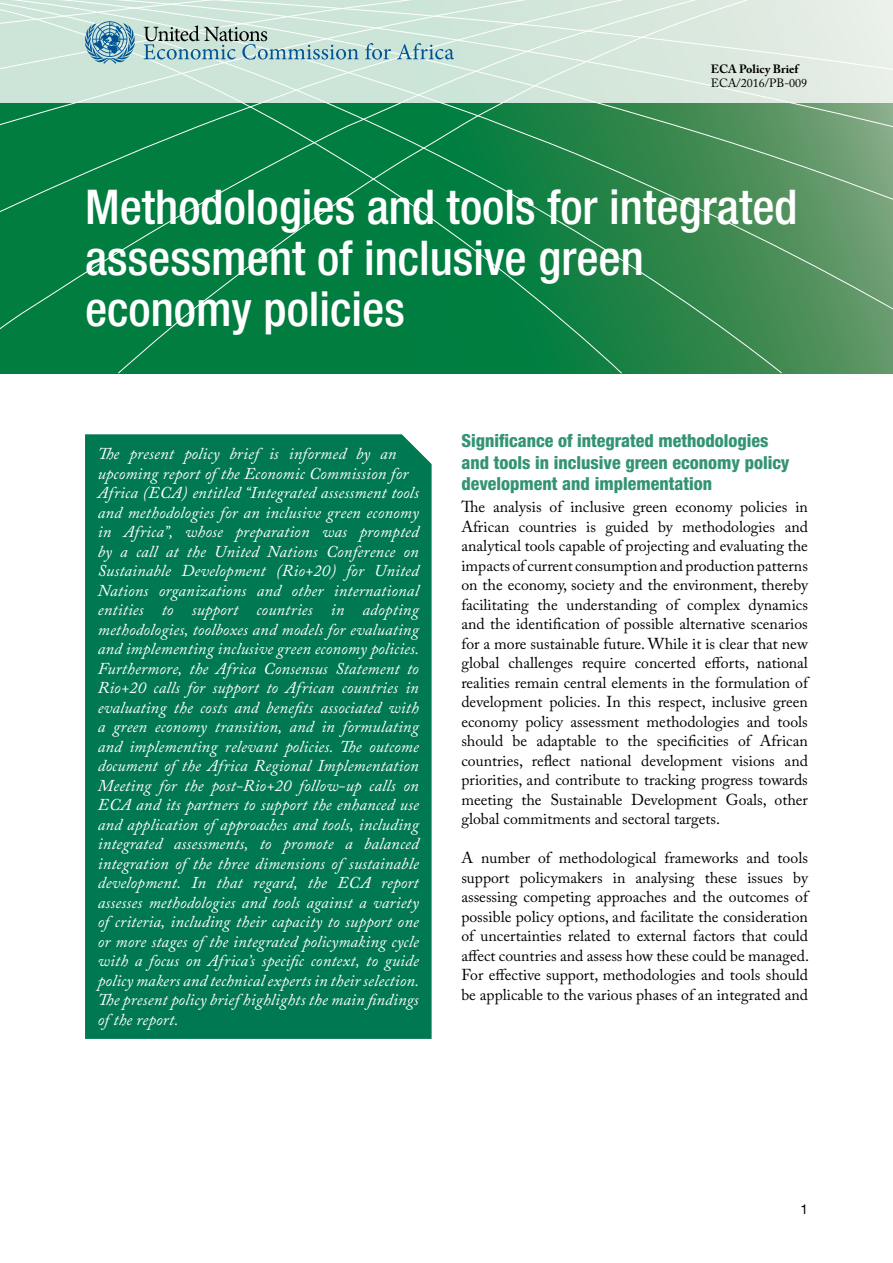
<style>
.page{position:relative;width:893px;height:1263px;background:#fff}
.page>*{position:absolute;margin:0;border:0;box-sizing:border-box;transform-origin:0 0}
.t1{font:500 condensed 48px/51px "Helvetica Neue LT Std";color:#fff}
.t2{font:800 condensed 18px/21.6px "Helvetica Neue LT Std";color:#339375}
.t3{font:italic 16.5px/19.5px "Adobe Caslon Pro";letter-spacing:.01em;color:#fff}
.t4{font:15.75px/19.5px "Adobe Caslon Pro";color:#000;text-align:justify}
.t5{font:13.5px "Helvetica Neue LT Std";color:#000}
.t6{font:12px "Adobe Caslon Pro";color:#000}
.t7{font:700 12px "Adobe Caslon Pro";color:#000}
</style>
<div class="page">
<svg style="left:796px;top:102px;width:97px;height:246px;background:#699c70"></svg>
<div style="left:0;top:102px;width:118px;height:271px;background:#007d3f"></div>
<svg style="left:118px;top:102px;width:678px;height:272px;background:#168247"></svg>
<svg style="left:0;top:0;width:893px;height:102px;background:#d9e8de"></svg>
<svg style="left:0;top:0;width:519px;height:82px;background:#c4ddd5"></svg>
<div style="left:85px;top:434px;width:347px;height:605px;background:#007852"></div>
<p class="t7" style="left:711px;top:62px;width:89px">ECA Policy Brief</p>
<p class="t6" style="left:711px;top:76px;width:98px">ECA/2016/PB-009</p>
<h1 class="t1" style="left:85px;top:181px;width:714px">Methodologies and tools for integrated assessment of inclusive green economy policies</h1>
<p class="t3" style="left:98px;top:444px;width:323px">The present policy brief is informed by an upcoming report of the Economic Commission for Africa (ECA) entitled “Integrated assessment tools and methodologies for an inclusive green economy in Africa”, whose preparation was prompted by a call at the United Nations Conference on Sustainable Development (Rio+20) for United Nations organizations and other international entities to support countries in adopting methodologies, toolboxes and models for evaluating and implementing inclusive green economy policies.<br>Furthermore, the Africa Consensus Statement to Rio+20 calls for support to African countries in evaluating the costs and benefits associated with a green economy transition, and in formulating and implementing relevant policies. The outcome document of the Africa Regional Implementation Meeting for the post-Rio+20 follow-up calls on ECA and its partners to support the enhanced use and application of approaches and tools, including integrated assessments, to promote a balanced integration of the three dimensions of sustainable development. In that regard, the ECA report assesses methodologies and tools against a variety of criteria, including their capacity to support one or more stages of the integrated policymaking cycle with a focus on Africa’s specific context, to guide policy makers and technical experts in their selection.<br>The present policy brief highlights the main findings of the report.</p>
<p class="t2" style="left:461px;top:430px;width:330px">Significance of integrated methodologies and tools in inclusive green economy policy development and implementation</p>
<p class="t4" style="left:461px;top:497px;width:348px">The analysis of inclusive green economy policies in African countries is guided by methodologies and analytical tools capable of projecting and evaluating the impacts of current consumption and production patterns on the economy, society and the environment, thereby facilitating the understanding of complex dynamics and the identification of possible alternative scenarios for a more sustainable future. While it is clear that new global challenges require concerted efforts, national realities remain central elements in the formulation of development policies. In this respect, inclusive green economy policy assessment methodologies and tools should be adaptable to the specificities of African countries, reflect national development visions and priorities, and contribute to tracking progress towards meeting the Sustainable Development Goals, other global commitments and sectoral targets.</p>
<p class="t4" style="left:461px;top:848px;width:349px">A number of methodological frameworks and tools support policymakers in analysing these issues by assessing competing approaches and the outcomes of possible policy options, and facilitate the consideration of uncertainties related to external factors that could affect countries and assess how these could be managed.<br>For effective support, methodologies and tools should be applicable to the various phases of an integrated and</p>
<p class="t5" style="left:800px;top:1201px;width:9px">1</p>
</div>
